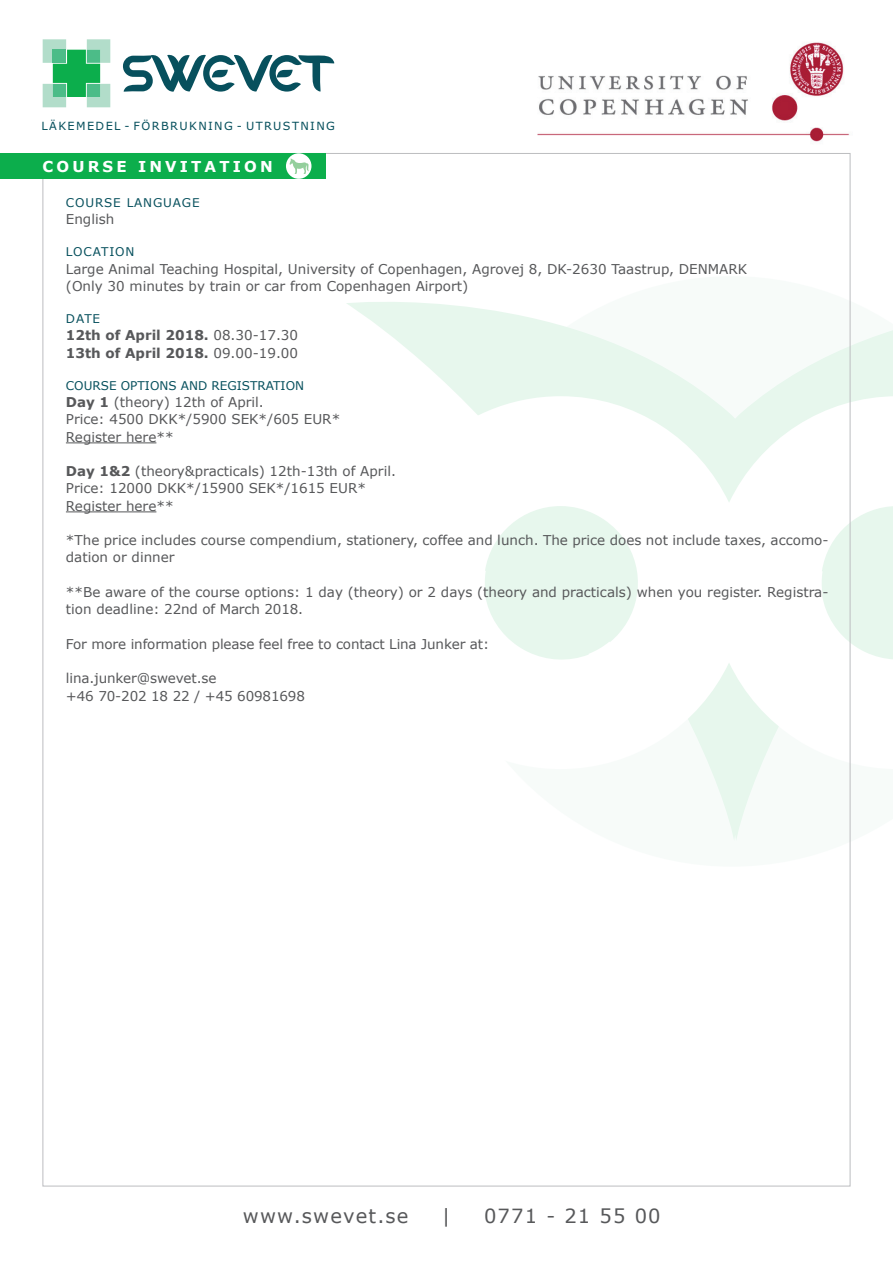
<style>
.page{position:relative;width:893px;height:1263px;background:#fff}
.page>*{position:absolute;margin:0;border:0;box-sizing:border-box;transform-origin:0 0}
.t1{font:19.5px "Verdana";letter-spacing:.06em;color:#57585a}
.t2{font:700 15px "Verdana";letter-spacing:.21em;color:#fff}
.t3{font:13.5px/17.2px "Verdana";color:#57585a}
.t4{font:700 13.5px/17.2px "Verdana";color:#57585a}
.t5{font:12px "Verdana";color:#07505d}
.t6{font:11.25px "Verdana";letter-spacing:.125em;color:#07505d}
.s1{font-weight:400}
.s2{font-weight:700}
</style>
<div class="page">
<svg style="left:347px;top:281px;width:546px;height:560px"></svg>
<svg style="left:374px;top:396px;width:519px;height:373px"></svg>
<svg style="left:484px;top:506px;width:163px;height:156px"></svg>
<svg style="left:821px;top:506px;width:72px;height:156px"></svg>
<hr style="left:66px;top:442px;width:90px;height:1px;background:#57585a">
<hr style="left:66px;top:511px;width:90px;height:1px;background:#57585a">
<svg style="left:43px;top:39px;width:67px;height:68px"></svg>
<svg style="left:123px;top:54px;width:211px;height:38px"></svg>
<div style="left:0;top:153px;width:326px;height:26px;background:#0cae4c"></div>
<div style="left:286px;top:153px;width:25px;height:26px;background:#fff;border-radius:50%"></div>
<svg style="left:289px;top:158px;width:20px;height:16px"></svg>
<img style="left:537px;top:42px;width:313px;height:100px">
<p class="t6" style="left:42px;top:118px;width:295px">LÄKEMEDEL - FÖRBRUKNING - UTRUSTNING</p>
<p class="t2" style="left:43px;top:155px;width:229px">COUR SE IN VIT AT ION</p>
<p class="t5" style="left:66px;top:194px;width:20px">Course</p>
<p class="t5" style="left:127px;top:194px;width:10px">language</p>
<p class="t3" style="left:66px;top:210px;width:50px">English</p>
<p class="t5" style="left:66px;top:244px;width:17px">Location</p>
<p class="t3" style="left:66px;top:260px;width:683px">Large Animal Teaching Hospital, University of Copenhagen, Agrovej 8, DK-2630 Taastrup, DENMARK (Only 30 minutes by train or car from Copenhagen Airport)</p>
<p class="t5" style="left:66px;top:311px;width:19px">Date</p>
<p class="t4" style="left:66px;top:327px;width:234px">12TH OF APRIL 2018. <span class="s1">08.30-17.30<br></span>13TH OF APRIL 2018. <span class="s1">09.00-19.00</span></p>
<p class="t5" style="left:66px;top:377px;width:240px">COURSE OPTIONS AND REGISTRATION</p>
<p class="t3" style="left:66px;top:393px;width:276px"><span class="s2">DAY 1</span> (theory) 12th of April.<br>Price: 4500 DKK*/5900 SEK*/605 EUR*<br>Register here**</p>
<p class="t3" style="left:66px;top:462px;width:332px"><span class="s2">DAY 1&amp;2</span> (theory&amp;practicals) 12th-13th of April.<br>Price: 12000 DKK*/15900 SEK*/1615 EUR*<br>Register here**</p>
<p class="t3" style="left:66px;top:531px;width:764px">*The price includes course compendium, stationery, coffee and lunch. The price does not include taxes, accomo&shy;dation or dinner</p>
<p class="t3" style="left:66px;top:583px;width:764px">**Be aware of the course options: 1 day (theory) or 2 days (theory and practicals) when you register. Registra&shy;tion deadline: 22nd of March 2018.</p>
<p class="t3" style="left:66px;top:635px;width:425px">For more information please feel free to contact Lina Junker at:</p>
<p class="t3" style="left:66px;top:670px;width:241px">lina.junker@swevet.se<br>+46 70-202 18 22 / +45 60981698</p>
<h1 class="t1" style="left:243px;top:1203px;width:167px">www.swevet.se</h1>
<h1 class="t1" style="left:442px;top:1203px;width:10px">|</h1>
<h1 class="t1" style="left:484px;top:1203px;width:178px">0771 - 21 55 00</h1>
</div>
